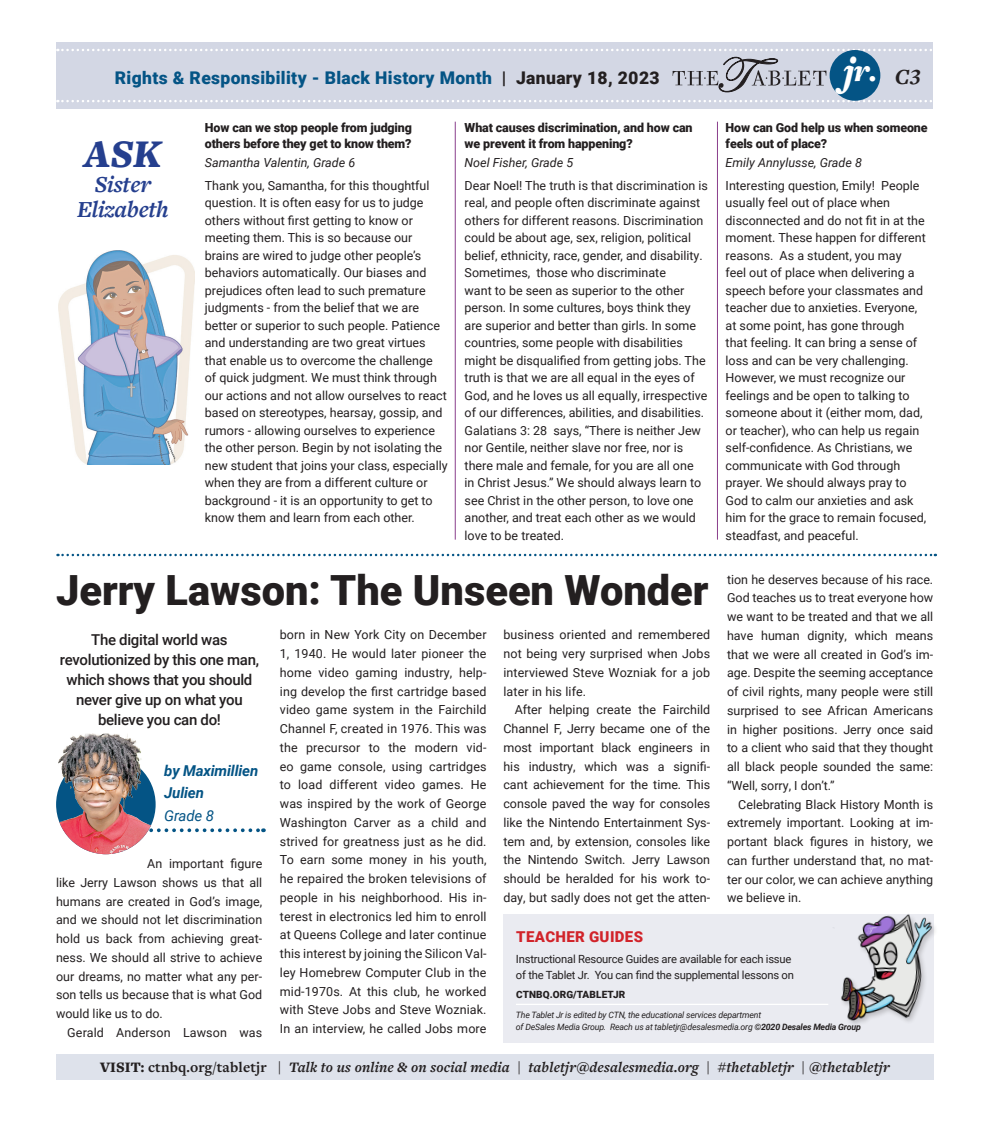
<style>
.page{position:relative;width:990px;height:1125px;background:#fff}
.page>*{position:absolute;margin:0;border:0;box-sizing:border-box;transform-origin:0 0}
.Hed_Main_44_48_Fr{font:900 41.62px "Roboto";color:#231f20}
.t1{font:italic 900 40.75px "Freight Text Pro";color:#253f8e}
.t2{font:italic 900 31.38px "Freight Text Pro";color:#fff}
.t3{font:italic 700 23.88px/25.2px "Freight Text Pro";letter-spacing:-.01em;color:#253f8e;text-align:center}
.Hed_Sub_18_20_Fr{font:italic 700 22.5px "Freight Text Pro";color:#231f20}
.Hed_Sub_18_20_Fr-2{font:900 17.5px "Roboto";letter-spacing:.02em;color:#045485}
.Hed_Sub_18_20_Fr-3{font:italic 700 15px "Freight Text Pro";letter-spacing:.01em;color:#231f20}
.t4{font:500 15px/20px "Roboto";letter-spacing:-.02em;color:#231f20;text-align:center}
.Byline_10_14_Fr{font:italic 700 15px/22.5px "Roboto";letter-spacing:-.01em;color:#045485}
.t5{font:900 15px "Roboto";letter-spacing:.025em;color:#d1232a}
.Body_Copy_9_12_Fr{font:12.5px/17.5px "Roboto";color:#231f20;text-align:justify}
.t6{font:900 12.5px/16.2px "Roboto";letter-spacing:-.01em;color:#231f20}
.t7{font:italic 12.5px "Roboto";color:#231f20}
.t8{font:11.25px/16.2px "Roboto";letter-spacing:-.02em;color:#231f20}
.t9{font:900 10px "Roboto";letter-spacing:.015em;color:#231f20}
.t10{font:italic 8.75px/12.5px "Roboto";letter-spacing:-.02em;color:#231f20}
.s1{font-size:39px}
.s2{color:#231f20}
.s3{font-weight:400}
.s4{font-weight:700}
.s5{font-weight:900;font-style:normal}
.s6{font-style:normal}
</style>
<div class="page">
<div style="left:56px;top:42px;width:876px;height:67px;background:#d3d7e4"></div>
<div style="left:56px;top:1054px;width:878px;height:26px;background:#dee2eb"></div>
<img style="left:59px;top:251px;width:136px;height:213px">
<hr style="left:455px;top:122px;width:1px;height:418px;background:#8a3e8c">
<hr style="left:717px;top:122px;width:1px;height:418px;background:#8a3e8c">
<svg style="left:58px;top:554px;width:878px;height:2px"></svg>
<div style="left:503px;top:914px;width:431px;height:128px;background:#eaebf1"></div>
<hr style="left:516px;top:1004px;width:312px;height:1px;background:#fff">
<img style="left:833px;top:914px;width:102px;height:111px">
<svg style="left:57px;top:100px;width:876px;height:2px"></svg>
<svg style="left:57px;top:49px;width:876px;height:2px"></svg>
<div style="left:830px;top:50px;width:50px;height:51px;background:#045485;border-radius:50%"></div>
<svg style="left:673px;top:57px;width:153px;height:35px"></svg>
<svg style="left:157px;top:828px;width:107px;height:4px"></svg>
<img style="left:56px;top:733px;width:100px;height:121px">
<p class="t2" style="left:844px;top:49px;width:35px"><span class="s1">j</span>r.</p>
<p class="Hed_Sub_18_20_Fr-2" style="left:115px;top:65px;width:546px">Rights &amp; Responsibility - Black History Month <span class="s2">| January 18, 2023</span></p>
<p class="Hed_Sub_18_20_Fr" style="left:895px;top:61px;width:28px">C3</p>
<p class="t1" style="left:84px;top:126px;width:79px">ASK</p>
<p class="t3" style="left:77px;top:171px;width:93px">Sister<br>Elizabeth</p>
<p class="t6" style="left:205px;top:118px;width:209px">How can we stop people from judging others before they get to know them?</p>
<p class="t7" style="left:205px;top:153px;width:152px">Samantha Valentin, Grade 6</p>
<p class="Body_Copy_9_12_Fr" style="left:205px;top:176px;width:244px;text-align:left">Thank you, Samantha, for this thoughtful question. It is often easy for us to judge others without first getting to know or meeting them. This is so because our brains are wired to judge other people’s behaviors automatically. Our biases and prejudices often lead to such premature judgments - from the belief that we are better or superior to such people. Patience and understanding are two great virtues that enable us to overcome the challenge<br>of quick judgment. We must think through our actions and not allow ourselves to react based on stereotypes, hearsay, gossip, and rumors - allowing ourselves to experience the other person. Begin by not isolating the new student that joins your class, especially when they are from a different culture or background - it is an opportunity to get to know them and learn from each other.</p>
<p class="t6" style="left:465px;top:118px;width:230px">What causes discrimination, and how can we prevent it from happening?</p>
<p class="t7" style="left:465px;top:153px;width:110px">Noel Fisher, Grade 5</p>
<p class="Body_Copy_9_12_Fr" style="left:465px;top:176px;width:245px;text-align:left">Dear Noel! The truth is that discrimination is real, and people often discriminate against others for different reasons. Discrimination could be about age, sex, religion, political belief, ethnicity, race, gender, and disability.<br>Sometimes, those who discriminate<br>want to be seen as superior to the other person. In some cultures, boys think they are superior and better than girls. In some countries, some people with disabilities might be disqualified from getting jobs. The truth is that we are all equal in the eyes of God, and he loves us all equally, irrespective of our differences, abilities, and disabilities.<br>Galatians 3: 28 says, “There is neither Jew nor Gentile, neither slave nor free, nor is there male and female, for you are all one<br>in Christ Jesus.” We should always learn to see Christ in the other person, to love one another, and treat each other as we would love to be treated.</p>
<p class="t6" style="left:726px;top:118px;width:204px">How can God help us when someone feels out of place?</p>
<p class="t7" style="left:726px;top:153px;width:138px">Emily Annylusse, Grade 8</p>
<p class="Body_Copy_9_12_Fr" style="left:726px;top:176px;width:202px;text-align:left">Interesting question, Emily! People usually feel out of place when disconnected and do not fit in at the moment. These happen for different reasons. As a student, you may<br>feel out of place when delivering a speech before your classmates and teacher due to anxieties. Everyone, at some point, has gone through that feeling. It can bring a sense of loss and can be very challenging.<br>However, we must recognize our feelings and be open to talking to someone about it (either mom, dad, or teacher), who can help us regain self-confidence. As Christians, we communicate with God through prayer. We should always pray to God to calm our anxieties and ask him for the grace to remain focused, steadfast, and peaceful.</p>
<p class="Body_Copy_9_12_Fr" style="left:727px;top:569px;width:208px;line-height:18.8px">tion he deserves because of his race.<br>God teaches us to treat everyone how we want to be treated and that we all have human dignity, which means that we were all created in God’s im&shy;age. Despite the seeming acceptance of civil rights, many people were still surprised to see African Americans in higher positions. Jerry once said to a client who said that they thought all black people sounded the same: “Well, sorry, I don’t.”</p>
<p class="Body_Copy_9_12_Fr" style="left:727px;top:794px;width:208px;line-height:18.8px;text-indent:11px">Celebrating Black History Month is extremely important. Looking at im&shy;portant black figures in history, we can further understand that, no mat&shy;ter our color, we can achieve anything we believe in.</p>
<p class="Hed_Main_44_48_Fr" style="left:56px;top:561px;width:654px">Jerry Lawson: The Unseen Wonder</p>
<p class="t4" style="left:60px;top:629px;width:201px">The digital world was revolutionized by this one man, which shows that you should never give up on what you believe you can do!</p>
<p class="Body_Copy_9_12_Fr" style="left:280px;top:625px;width:208px;line-height:18.8px">born in New York City on December 1, 1940. He would later pioneer the home video gaming industry, help&shy;ing develop the first cartridge based video game system in the Fairchild Channel F, created in 1976. This was the precursor to the modern vid&shy;eo game console, using cartridges to load different video games. He was inspired by the work of George Washington Carver as a child and strived for greatness just as he did.<br>To earn some money in his youth, he repaired the broken televisions of people in his neighborhood. His in&shy;terest in electronics led him to enroll at Queens College and later continue this interest by joining the Silicon Val&shy;ley Homebrew Computer Club in the mid-1970s. At this club, he worked with Steve Jobs and Steve Wozniak.<br>In an interview, he called Jobs more</p>
<p class="Body_Copy_9_12_Fr" style="left:503px;top:625px;width:208px;line-height:18.8px">business oriented and remembered not being very surprised when Jobs interviewed Steve Wozniak for a job later in his life.</p>
<p class="Body_Copy_9_12_Fr" style="left:503px;top:700px;width:208px;line-height:18.8px;text-indent:11px">After helping create the Fairchild Channel F, Jerry became one of the most important black engineers in his industry, which was a signifi&shy;cant achievement for the time. This console paved the way for consoles like the Nintendo Entertainment Sys&shy;tem and, by extension, consoles like the Nintendo Switch. Jerry Lawson should be heralded for his work to&shy;day, but sadly does not get the atten-</p>
<p class="Byline_10_14_Fr" style="left:164px;top:759px;width:96px">by Maximillien<br>Julien<br><span class="s3">Grade 8</span></p>
<p class="Body_Copy_9_12_Fr" style="left:56px;top:854px;width:208px;line-height:18.8px;text-indent:91px">An important figure like Jerry Lawson shows us that all humans are created in God’s image, and we should not let discrimination hold us back from achieving great&shy;ness. We should all strive to achieve our dreams, no matter what any per&shy;son tells us because that is what God would like us to do.</p>
<p class="Body_Copy_9_12_Fr" style="left:67px;top:1023px;width:197px">Gerald Anderson Lawson was</p>
<p class="t5" style="left:516px;top:926px;width:128px">TEACHER GUIDES</p>
<p class="t8" style="left:516px;top:950px;width:280px">Instructional Resource Guides are available for each issue of the Tablet Jr. You can find the supplemental lessons on</p>
<p class="t9" style="left:516px;top:987px;width:111px">CTNBQ.ORG/TABLETJR</p>
<p class="t10" style="left:516px;top:1008px;width:346px">The Tablet Jr is edited by CTN, the educational services department<br>of DeSales Media Group. Reach us at tabletjr@desalesmedia.org <span class="s4">©2020 Desales Media Group</span></p>
<p class="Hed_Sub_18_20_Fr-3" style="left:100px;top:1058px;width:791px"><span class="s5">VISIT:</span> <span class="s6">ctnbq.org/tabletjr</span> | Talk to us online &amp; on social media | tabletjr@desalesmedia.org | #thetabletjr | @thetabletjr</p>
</div>
